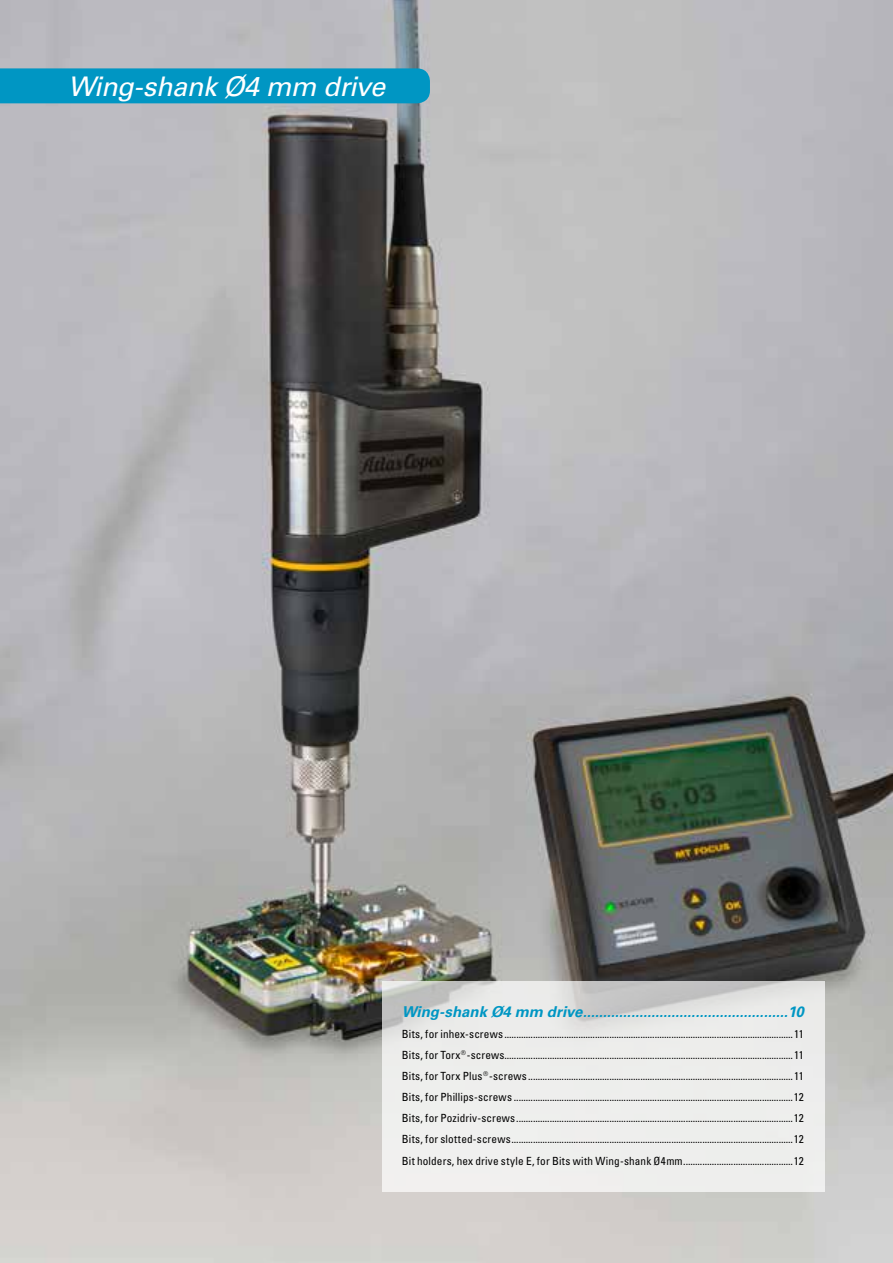
<style>
.page{position:relative;width:893px;height:1263px;background:#fff}
.page>*{position:absolute;margin:0;border:0;box-sizing:border-box;transform-origin:0 0}
.t1{font:italic 27px "Univers LT Std";letter-spacing:-.015em;color:#fff}
.t2{font:italic 700 15px "Univers LT Std";letter-spacing:-.005em;color:#0096c3}
.t3{font:condensed 11.25px/21.1px "Univers LT Std";letter-spacing:.015em;color:#000;text-align:justify}
</style>
<div class="page">
<img style="left:0;top:0;width:893px;height:1263px">
<div style="left:0;top:68px;width:430px;height:35px;background:#0096c3"></div>
<svg style="left:383px;top:981px;width:442px;height:211px;background:#e9e9e8"></svg>
<h1 class="t1" style="left:68px;top:70px;width:318px">Wing-shank Ø4 mm drive</h1>
<h2 class="t2" style="left:402px;top:1002px;width:404px">Wing-shank Ø4 mm drive...................................................10</h2>
<p class="t3" style="left:402px;top:1023px;width:404px">Bits, for inhex-screws .........................................................................................................................11<br>Bits, for Torx<sup>®</sup>-screws.........................................................................................................................11<br>Bits, for Torx Plus<sup>®</sup>-screws ...............................................................................................................11<br>Bits, for Phillips-screws .....................................................................................................................12<br>Bits, for Pozidriv-screws....................................................................................................................12<br>Bits, for slotted-screws......................................................................................................................12<br>Bit holders, hex drive style E, for Bits with Wing-shank Ø4mm..............................................12</p>
</div>
